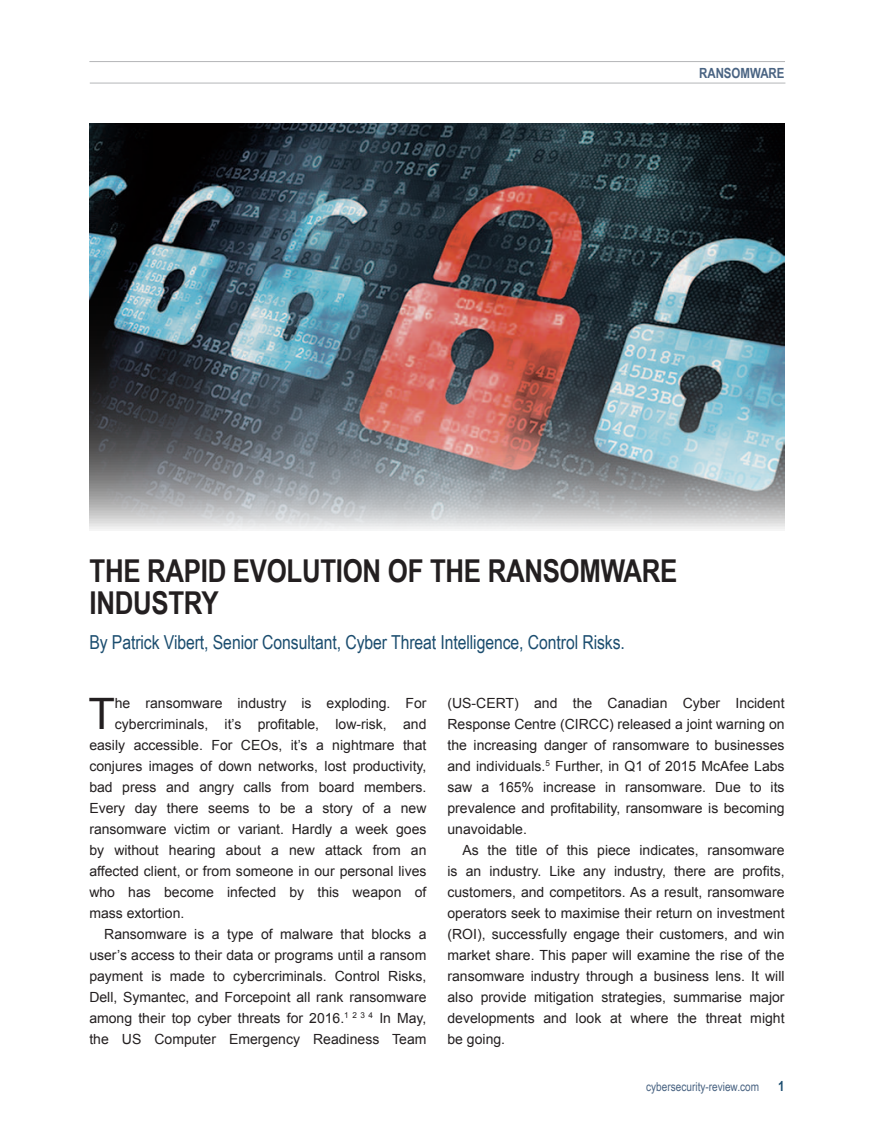
<style>
.page{position:relative;width:874px;height:1146px;background:#fff}
.page>*{position:absolute;margin:0;border:0;box-sizing:border-box;transform-origin:0 0}
.Drop_Cap{font:43.4px "Arial";color:#231f20}
.Main_Heading{font:700 31.5px "Arial Narrow";letter-spacing:-.01em;color:#231f20}
.By-line{font:19.25px "Arial Narrow";letter-spacing:-.005em;color:#1b4d6f}
.Body_text{font:14px/21px "Arial";color:#231f20;text-align:justify}
.Drop_Cap-2{font:14px "Arial";color:#231f20}
.Section_heading{font:700 14px "Arial Narrow";color:#496382}
.Page_number{font:700 14px "Arial Narrow";color:#1b4d6f}
.website_address_bott{font:12.25px "Arial Narrow";color:#496382}
</style>
<div class="page">
<hr style="left:89px;top:61px;width:695px;height:1px;background:#939598">
<hr style="left:90px;top:83px;width:695px;height:1px;background:#939598">
<img style="left:89px;top:123px;width:695px;height:406px">
<p class="Section_heading" style="left:698px;top:62px;width:87px">RANSOMWARE</p>
<p class="Main_Heading" style="left:89px;top:547px;width:589px">THE RAPID EVOLUTION OF THE RANSOMWARE</p>
<p class="Main_Heading" style="left:89px;top:579px;width:130px">INDUSTRY</p>
<p class="By-line" style="left:89px;top:628px;width:537px">By Patrick Vibert, Senior Consultant, Cyber Threat Intelligence, Control Risks.</p>
<p class="Drop_Cap" style="left:88px;top:685px;width:28px">T</p>
<p class="Drop_Cap-2" style="left:115px;top:694px;width:313px">he ransomware industry is exploding. For</p>
<p class="Drop_Cap-2" style="left:115px;top:715px;width:313px">cybercriminals, it’s profitable, low-risk, and</p>
<p class="Drop_Cap-2" style="left:89px;top:736px;width:338px">easily accessible. For CEOs, it’s a nightmare that</p>
<p class="Drop_Cap-2" style="left:89px;top:757px;width:338px">conjures images of down networks, lost productivity,</p>
<p class="Drop_Cap-2" style="left:89px;top:778px;width:338px">bad press and angry calls from board members.</p>
<p class="Drop_Cap-2" style="left:89px;top:799px;width:338px">Every day there seems to be a story of a new</p>
<p class="Drop_Cap-2" style="left:89px;top:820px;width:338px">ransomware victim or variant. Hardly a week goes</p>
<p class="Drop_Cap-2" style="left:89px;top:841px;width:338px">by without hearing about a new attack from an</p>
<p class="Drop_Cap-2" style="left:89px;top:862px;width:338px">affected client, or from someone in our personal lives</p>
<p class="Drop_Cap-2" style="left:89px;top:883px;width:338px">who has become infected by this weapon of</p>
<p class="Drop_Cap-2" style="left:89px;top:904px;width:96px">mass extortion.</p>
<p class="Body_text" style="left:89px;top:924px;width:338px;text-indent:15px">Ransomware is a type of malware that blocks a user’s access to their data or programs until a ransom payment is made to cybercriminals. Control Risks, Dell, Symantec, and Forcepoint all rank ransomware among their top cyber threats for 2016.<sup>1</sup> <sup>2</sup> <sup>3</sup> <sup>4</sup> In May, the US Computer Emergency Readiness Team</p>
<p class="Body_text" style="left:447px;top:693px;width:338px">(US-CERT) and the Canadian Cyber Incident Response Centre (CIRCC) released a joint warning on the increasing danger of ransomware to businesses and individuals.<sup>5</sup> Further, in Q1 of 2015 McAfee Labs saw a 165% increase in ransomware. Due to its prevalence and profitability, ransomware is becoming unavoidable.</p>
<p class="Body_text" style="left:447px;top:840px;width:338px;text-indent:15px">As the title of this piece indicates, ransomware is an industry. Like any industry, there are profits, customers, and competitors. As a result, ransomware operators seek to maximise their return on investment (ROI), successfully engage their customers, and win market share. This paper will examine the rise of the ransomware industry through a business lens. It will also provide mitigation strategies, summarise major developments and look at where the threat might be going.</p>
<p class="website_address_bott" style="left:646px;top:1077px;width:114px">cybersecurity-review.com</p>
<p class="Page_number" style="left:777px;top:1076px;width:8px">1</p>
</div>
